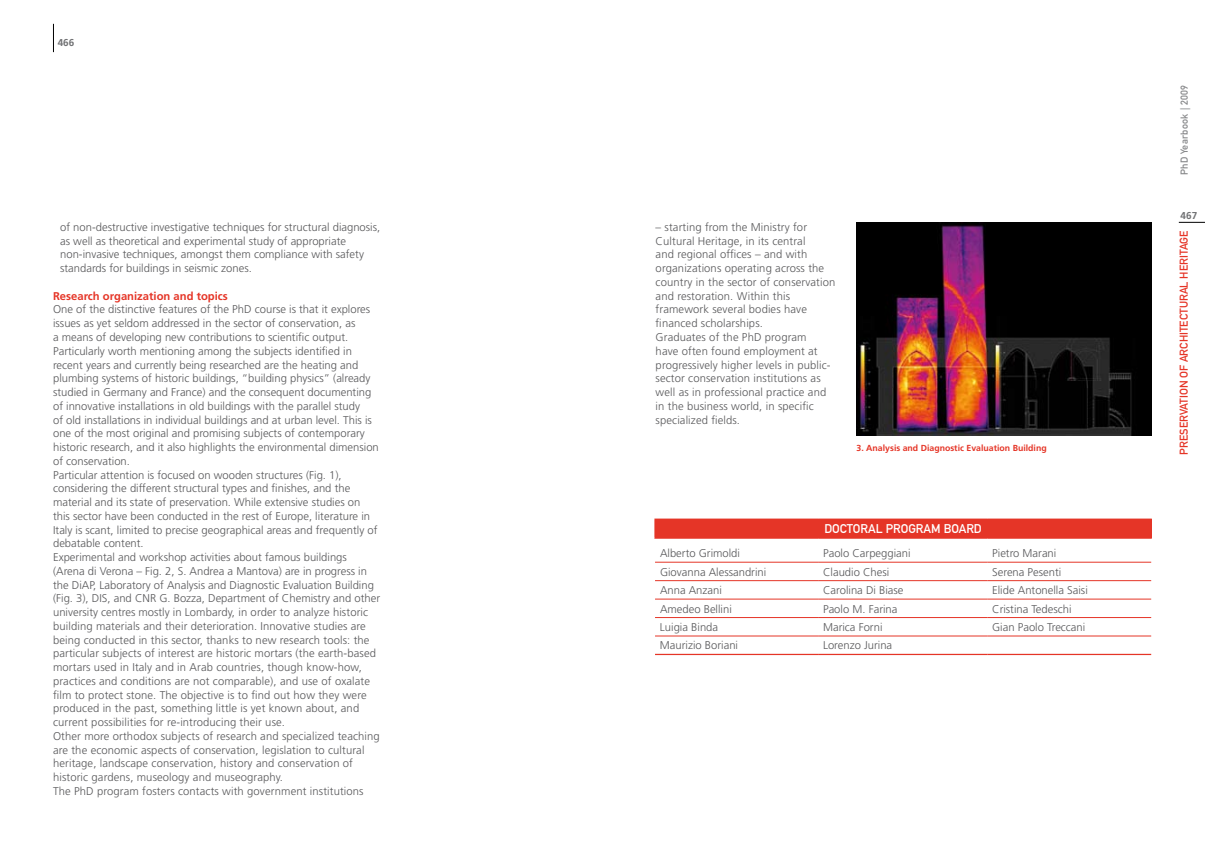
<style>
.page{position:relative;width:1205px;height:851px;background:#fff}
.page>*{position:absolute;margin:0;border:0;box-sizing:border-box;transform-origin:0 0}
.t1{font:12.5px "DIN Mittelschrift Std";color:#fff}
.t2{font:300 11.25px/13.8px "Frutiger LT Std";color:#58585a}
.t3{font:11.25px "DIN Mittelschrift Std";color:#e53527}
.t4{font:700 11.25px "Frutiger LT Std";color:#e53527}
.t5{font:10px "DIN Mittelschrift Std";letter-spacing:.03em;color:#87888a}
.t6{font:700 10px "Frutiger LT Std";color:#707173}
.t7{font:700 8.75px "Frutiger LT Std";color:#e53527}
</style>
<div class="page">
<svg style="left:53px;top:24px;width:1px;height:28px"></svg>
<svg style="left:1179px;top:222px;width:26px;height:1px"></svg>
<div style="left:655px;top:519px;width:496px;height:19px;background:#e53527"></div>
<svg style="left:654px;top:519px;width:1px;height:18px"></svg>
<hr style="left:654px;top:518px;width:164px;height:1px;background:#e53527">
<hr style="left:818px;top:518px;width:169px;height:1px;background:#e53527">
<hr style="left:987px;top:518px;width:165px;height:1px;background:#e53527">
<hr style="left:654px;top:537px;width:164px;height:1px;background:#e53527">
<svg style="left:1151px;top:519px;width:1px;height:18px"></svg>
<hr style="left:987px;top:537px;width:165px;height:1px;background:#e53527">
<hr style="left:655px;top:561px;width:163px;height:1px;background:#e53527">
<hr style="left:818px;top:561px;width:169px;height:1px;background:#e53527">
<hr style="left:987px;top:561px;width:164px;height:1px;background:#e53527">
<hr style="left:655px;top:580px;width:163px;height:1px;background:#e53527">
<hr style="left:818px;top:580px;width:169px;height:1px;background:#e53527">
<hr style="left:987px;top:580px;width:164px;height:1px;background:#e53527">
<hr style="left:655px;top:598px;width:163px;height:1px;background:#e53527">
<hr style="left:655px;top:617px;width:163px;height:1px;background:#e53527">
<hr style="left:655px;top:635px;width:163px;height:1px;background:#e53527">
<hr style="left:818px;top:598px;width:169px;height:1px;background:#e53527">
<hr style="left:987px;top:598px;width:164px;height:1px;background:#e53527">
<hr style="left:818px;top:617px;width:169px;height:1px;background:#e53527">
<hr style="left:987px;top:617px;width:164px;height:1px;background:#e53527">
<hr style="left:818px;top:635px;width:169px;height:1px;background:#e53527">
<hr style="left:987px;top:635px;width:164px;height:1px;background:#e53527">
<hr style="left:655px;top:653px;width:163px;height:2px;background:#e53527">
<hr style="left:818px;top:653px;width:169px;height:2px;background:#e53527">
<hr style="left:987px;top:653px;width:164px;height:2px;background:#e53527">
<img style="left:856px;top:222px;width:296px;height:213px">
<p class="t6" style="left:58px;top:37px;width:18px">466</p>
<p class="t2" style="left:60px;top:220px;width:322px">of non-destructive investigative techniques for structural diagnosis, as well as theoretical and experimental study of appropriate non-invasive techniques, amongst them compliance with safety standards for buildings in seismic zones.</p>
<p class="t4" style="left:53px;top:289px;width:176px">Research organization and topics</p>
<p class="t2" style="left:53px;top:303px;width:328px">One of the distinctive features of the PhD course is that it explores issues as yet seldom addressed in the sector of conservation, as<br>a means of developing new contributions to scientific output.<br>Particularly worth mentioning among the subjects identified in recent years and currently being researched are the heating and plumbing systems of historic buildings, “building physics” (already studied in Germany and France) and the consequent documenting of innovative installations in old buildings with the parallel study<br>of old installations in individual buildings and at urban level. This is one of the most original and promising subjects of contemporary historic research, and it also highlights the environmental dimension of conservation.<br>Particular attention is focused on wooden structures (Fig. 1), considering the different structural types and finishes, and the material and its state of preservation. While extensive studies on this sector have been conducted in the rest of Europe, literature in Italy is scant, limited to precise geographical areas and frequently of debatable content.<br>Experimental and workshop activities about famous buildings (Arena di Verona – Fig. 2, S. Andrea a Mantova) are in progress in the DiAP, Laboratory of Analysis and Diagnostic Evaluation Building (Fig. 3), DIS, and CNR G. Bozza, Department of Chemistry and other university centres mostly in Lombardy, in order to analyze historic building materials and their deterioration. Innovative studies are being conducted in this sector, thanks to new research tools: the particular subjects of interest are historic mortars (the earth-based mortars used in Italy and in Arab countries, though know-how, practices and conditions are not comparable), and use of oxalate film to protect stone. The objective is to find out how they were produced in the past, something little is yet known about, and current possibilities for re-introducing their use.<br>Other more orthodox subjects of research and specialized teaching are the economic aspects of conservation, legislation to cultural heritage, landscape conservation, history and conservation of historic gardens, museology and museography.<br>The PhD program fosters contacts with government institutions</p>
<p class="t2" style="left:656px;top:220px;width:181px">– starting from the Ministry for<br>Cultural Heritage, in its central<br>and regional offices – and with organizations operating across the country in the sector of conservation and restoration. Within this framework several bodies have financed scholarships.<br>Graduates of the PhD program<br>have often found employment at progressively higher levels in public&shy;sector conservation institutions as well as in professional practice and in the business world, in specific specialized fields.</p>
<p class="t7" style="left:856px;top:443px;width:192px">3. Analysis and Diagnostic Evaluation Building</p>
<p class="t1" style="left:824px;top:521px;width:16px">DOCTORAL</p>
<p class="t1" style="left:885px;top:521px;width:17px">PROGRAM</p>
<p class="t1" style="left:944px;top:521px;width:16px">BOARD</p>
<p class="t2" style="left:660px;top:546px;width:81px">Alberto Grimoldi</p>
<p class="t2" style="left:823px;top:546px;width:89px">Paolo Carpeggiani</p>
<p class="t2" style="left:992px;top:546px;width:66px">Pietro Marani</p>
<p class="t2" style="left:660px;top:565px;width:108px">Giovanna Alessandrini</p>
<p class="t2" style="left:823px;top:565px;width:68px">Claudio Chesi</p>
<p class="t2" style="left:992px;top:565px;width:71px">Serena Pesenti</p>
<p class="t2" style="left:660px;top:583px;width:63px">Anna Anzani</p>
<p class="t2" style="left:823px;top:583px;width:82px">Carolina Di Biase</p>
<p class="t2" style="left:992px;top:583px;width:97px">Elide Antonella Saisi</p>
<p class="t2" style="left:660px;top:602px;width:73px">Amedeo Bellini</p>
<p class="t2" style="left:823px;top:602px;width:76px">Paolo M. Farina</p>
<p class="t2" style="left:992px;top:602px;width:81px">Cristina Tedeschi</p>
<p class="t2" style="left:660px;top:620px;width:60px">Luigia Binda</p>
<p class="t2" style="left:823px;top:620px;width:61px">Marica Forni</p>
<p class="t2" style="left:992px;top:620px;width:95px">Gian Paolo Treccani</p>
<p class="t2" style="left:660px;top:638px;width:80px">Maurizio Boriani</p>
<p class="t2" style="left:823px;top:638px;width:71px">Lorenzo Jurina</p>
<p class="t5" style="left:1178px;top:175px;width:92px;rotate:-90deg">PHD YEARBOOK | 2009</p>
<p class="t6" style="left:1180px;top:210px;width:18px">467</p>
<p class="t3" style="left:1177px;top:454px;width:225px;rotate:-90deg">PRESERVATION OF ARCHITECTURAL HERITAGE</p>
</div>
